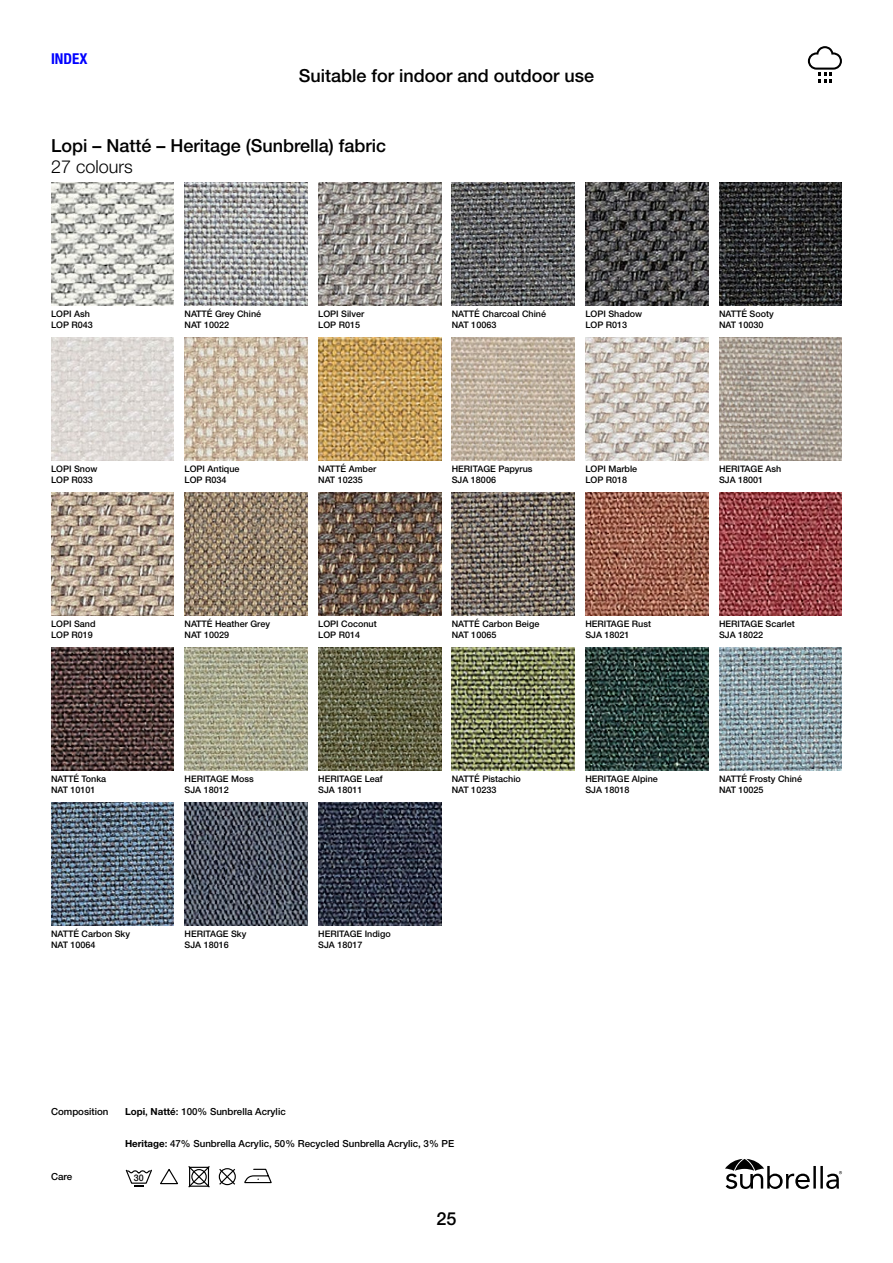
<style>
.page{position:relative;width:893px;height:1263px;background:#fff}
.page>*{position:absolute;margin:0;border:0;box-sizing:border-box;transform-origin:0 0}
.t1{font:500 18px "Helvetica Neue LT Std";color:#000}
.t2{font:300 18px "Helvetica Neue LT Std";color:#000}
.t3{font:700 condensed 15px "Helvetica Neue LT Std";color:#00f}
.t4{font:500 9.75px "Helvetica Neue LT Std";color:#000}
.t5{font:500 9px/10.8px "Helvetica Neue LT Std";color:#000}
.t6{font:500 9px "Helvetica Neue";color:#000}
.s1{font-weight:700}
</style>
<div class="page">
<svg style="left:244px;top:1168px;width:28px;height:16px"></svg>
<svg style="left:160px;top:1169px;width:18px;height:16px"></svg>
<svg style="left:188px;top:1166px;width:22px;height:22px"></svg>
<svg style="left:218px;top:1168px;width:18px;height:18px"></svg>
<svg style="left:125px;top:1169px;width:27px;height:17px"></svg>
<svg style="left:725px;top:1159px;width:85px;height:30px"></svg>
<hr style="left:813px;top:1166px;width:3px;height:22px;background:#000">
<hr style="left:820px;top:1166px;width:3px;height:22px;background:#000">
<svg style="left:826px;top:1171px;width:16px;height:18px"></svg>
<img style="left:185px;top:338px;width:123px;height:123px">
<img style="left:185px;top:647px;width:123px;height:123px">
<img style="left:185px;top:802px;width:123px;height:123px">
<img style="left:51px;top:183px;width:123px;height:123px">
<img style="left:185px;top:183px;width:123px;height:123px">
<img style="left:185px;top:493px;width:123px;height:122px">
<img style="left:585px;top:338px;width:123px;height:123px">
<img style="left:585px;top:647px;width:123px;height:123px">
<img style="left:585px;top:183px;width:123px;height:123px">
<img style="left:585px;top:493px;width:123px;height:122px">
<img style="left:318px;top:338px;width:123px;height:123px">
<img style="left:318px;top:647px;width:123px;height:123px">
<img style="left:318px;top:802px;width:123px;height:123px">
<img style="left:318px;top:183px;width:123px;height:123px">
<img style="left:318px;top:493px;width:123px;height:122px">
<img style="left:719px;top:338px;width:123px;height:123px">
<img style="left:719px;top:647px;width:123px;height:123px">
<img style="left:719px;top:183px;width:123px;height:123px">
<img style="left:719px;top:493px;width:123px;height:122px">
<img style="left:452px;top:338px;width:123px;height:123px">
<img style="left:452px;top:647px;width:123px;height:123px">
<img style="left:452px;top:183px;width:123px;height:123px">
<img style="left:452px;top:493px;width:123px;height:122px">
<img style="left:51px;top:493px;width:123px;height:122px">
<img style="left:51px;top:338px;width:123px;height:123px">
<img style="left:51px;top:647px;width:123px;height:123px">
<img style="left:51px;top:802px;width:123px;height:123px">
<svg style="left:808px;top:46px;width:34px;height:37px"></svg>
<h2 class="t3" style="left:51px;top:49px;width:38px">INDEX</h2>
<h1 class="t1" style="left:299px;top:65px;width:297px">Suitable for indoor and outdoor use</h1>
<h1 class="t1" style="left:51px;top:135px;width:337px">Lopi – Natté – Heritage (Sunbrella) fabric</h1>
<h1 class="t2" style="left:51px;top:156px;width:83px">27 colours</h1>
<p class="t5" style="left:51px;top:309px;width:43px">LOPI Ash<br>LOP R043</p>
<p class="t5" style="left:185px;top:309px;width:78px">NATTÉ Grey Chiné<br>NAT 10022</p>
<p class="t5" style="left:318px;top:309px;width:48px">LOPI Silver<br>LOP R015</p>
<p class="t5" style="left:452px;top:309px;width:96px">NATTÉ Charcoal Chiné<br>NAT 10063</p>
<p class="t5" style="left:585px;top:309px;width:58px">LOPI Shadow<br>LOP R013</p>
<p class="t5" style="left:719px;top:309px;width:56px">NATTÉ Sooty<br>NAT 10030</p>
<p class="t5" style="left:51px;top:464px;width:48px">LOPI Snow<br>LOP R033</p>
<p class="t5" style="left:185px;top:464px;width:57px">LOPI Antique<br>LOP R034</p>
<p class="t5" style="left:318px;top:464px;width:60px">NATTÉ Amber<br>NAT 10235</p>
<p class="t5" style="left:452px;top:464px;width:82px">HERITAGE Papyrus<br>SJA 18006</p>
<p class="t5" style="left:585px;top:464px;width:53px">LOPI Marble<br>LOP R018</p>
<p class="t5" style="left:719px;top:464px;width:64px">HERITAGE Ash<br>SJA 18001</p>
<p class="t5" style="left:51px;top:618px;width:46px">LOPI Sand<br>LOP R019</p>
<p class="t5" style="left:185px;top:618px;width:87px">NATTÉ Heather Grey<br>NAT 10029</p>
<p class="t5" style="left:318px;top:618px;width:60px">LOPI Coconut<br>LOP R014</p>
<p class="t5" style="left:452px;top:618px;width:89px">NATTÉ Carbon Beige<br>NAT 10065</p>
<p class="t5" style="left:585px;top:618px;width:67px">HERITAGE Rust<br>SJA 18021</p>
<p class="t5" style="left:719px;top:618px;width:77px">HERITAGE Scarlet<br>SJA 18022</p>
<p class="t5" style="left:51px;top:773px;width:57px">NATTÉ Tonka<br>NAT 10101</p>
<p class="t5" style="left:185px;top:773px;width:71px">HERITAGE Moss<br>SJA 18012</p>
<p class="t5" style="left:318px;top:773px;width:66px">HERITAGE Leaf<br>SJA 18011</p>
<p class="t5" style="left:452px;top:773px;width:71px">NATTÉ Pistachio<br>NAT 10233</p>
<p class="t5" style="left:585px;top:773px;width:74px">HERITAGE Alpine<br>SJA 18018</p>
<p class="t5" style="left:719px;top:773px;width:85px">NATTÉ Frosty Chiné<br>NAT 10025</p>
<p class="t5" style="left:51px;top:928px;width:81px">NATTÉ Carbon Sky<br>NAT 10064</p>
<p class="t5" style="left:185px;top:928px;width:63px">HERITAGE Sky<br>SJA 18016</p>
<p class="t5" style="left:318px;top:928px;width:74px">HERITAGE Indigo<br>SJA 18017</p>
<p class="t4" style="left:51px;top:1105px;width:59px">Composition</p>
<p class="t4" style="left:51px;top:1170px;width:23px">Care</p>
<p class="t4" style="left:125px;top:1105px;width:162px"><span class="s1">Lopi</span>, <span class="s1">Natté</span>: 100% Sunbrella Acrylic</p>
<p class="t4" style="left:125px;top:1138px;width:331px"><span class="s1">Heritage</span>: 47% Sunbrella Acrylic, 50% Recycled Sunbrella Acrylic, 3% PE</p>
<p class="t6" style="left:134px;top:1170px;width:11px">30</p>
<h1 class="t1" style="left:436px;top:1208px;width:22px">25</h1>
</div>
